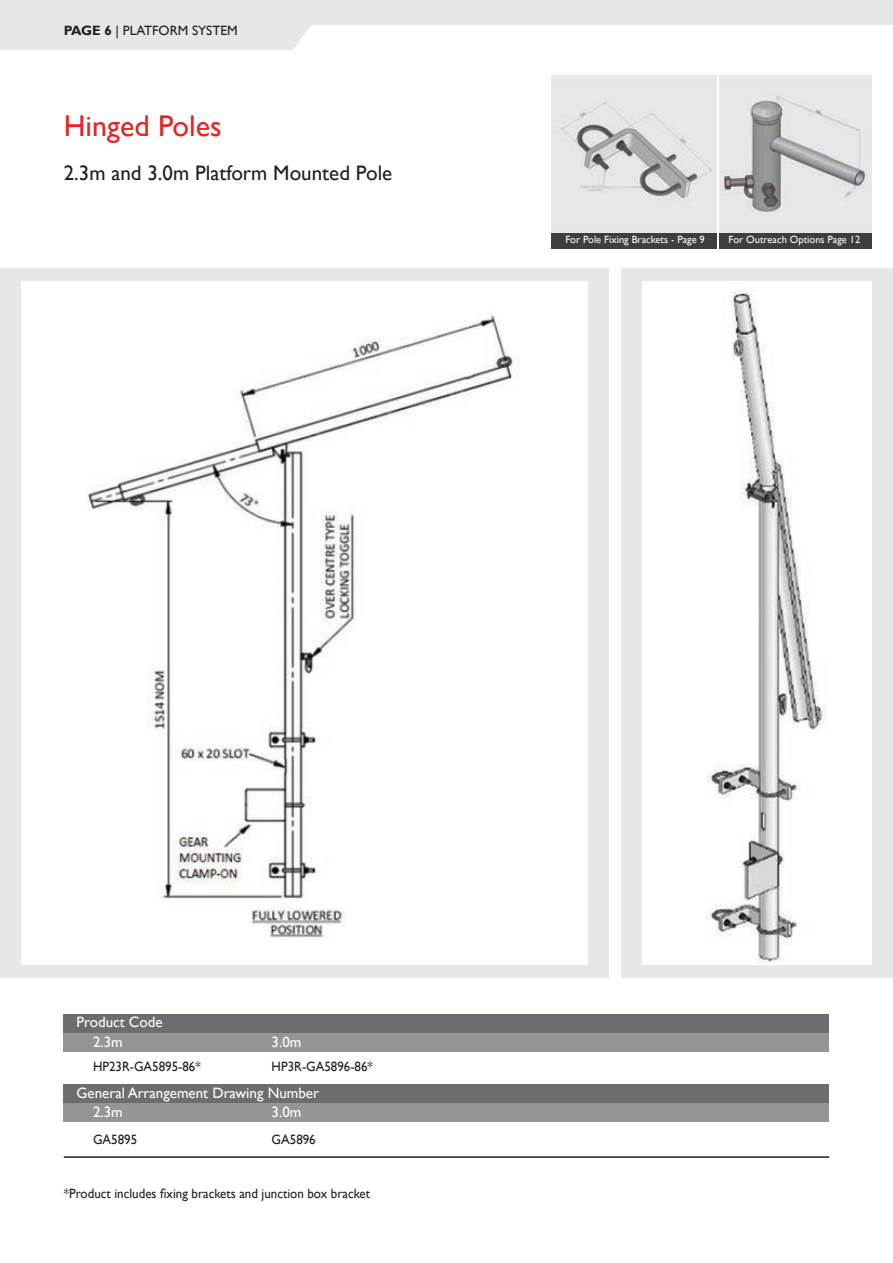
<style>
.page{position:relative;width:893px;height:1263px;background:#fff}
.page>*{position:absolute;margin:0;border:0;box-sizing:border-box;transform-origin:0 0}
.t1{font:30px "Gill Sans";color:#e32525}
.t2{font:21px "Gill Sans";color:#231f20}
.t3{font:15px/19.5px "Gill Sans";color:#fff}
.t4{font:13.5px "Gill Sans";color:#231f20;scale:.96 1}
.t5{font:13.5px "Gill Sans";color:#231f20}
.t6{font:10.5px "Gill Sans";color:#fff}
.s1{font-weight:700}
</style>
<div class="page">
<div style="left:0;top:268px;width:609px;height:710px;background:#e6e7e9"></div>
<div style="left:64px;top:1014px;width:765px;height:18px;background:#6c6d70"></div>
<div style="left:64px;top:1033px;width:765px;height:18px;background:#939598"></div>
<hr style="left:64px;top:1156px;width:765px;height:2px;background:#231f20">
<div style="left:64px;top:1084px;width:765px;height:18px;background:#6c6d70"></div>
<div style="left:64px;top:1104px;width:765px;height:18px;background:#939598"></div>
<div style="left:551px;top:75px;width:166px;height:158px;background:#e6e7e9"></div>
<div style="left:551px;top:233px;width:166px;height:16px;background:#3e3e3f"></div>
<img style="left:561px;top:101px;width:151px;height:98px">
<div style="left:719px;top:75px;width:153px;height:158px;background:#e6e7e9"></div>
<div style="left:719px;top:233px;width:153px;height:16px;background:#3e3e3f"></div>
<img style="left:722px;top:96px;width:144px;height:116px">
<div style="left:621px;top:268px;width:272px;height:710px;background:#e6e7e9"></div>
<div style="left:642px;top:281px;width:230px;height:683px;background:#fff"></div>
<img style="left:706px;top:290px;width:121px;height:673px">
<div style="left:21px;top:281px;width:566px;height:683px;background:#fff"></div>
<img style="left:88px;top:312px;width:425px;height:626px">
<svg style="left:0;top:0;width:893px;height:50px"></svg>
<p class="t5" style="left:64px;top:22px;width:176px"><span class="s1">PAGE 6</span> | PLATFORM SYSTEM</p>
<h1 class="t1" style="left:64px;top:108px;width:159px">Hinged Poles</h1>
<h2 class="t2" style="left:64px;top:161px;width:330px">2.3m and 3.0m Platform Mounted Pole</h2>
<p class="t6" style="left:565px;top:234px;width:141px">For Pole Fixing Brackets - Page 9</p>
<p class="t6" style="left:729px;top:234px;width:133px">For Outreach Options Page 12</p>
<p class="t3" style="left:93px;top:1012px;width:71px;text-indent:-16px">Product Code<br>2.3m</p>
<p class="t3" style="left:272px;top:1032px;width:31px">3.0m</p>
<p class="t4" style="left:93px;top:1058px;width:114px">HP23R-GA5895-86*</p>
<p class="t4" style="left:272px;top:1058px;width:107px">HP3R-GA5896-86*</p>
<p class="t3" style="left:77px;top:1083px;width:244px">General Arrangement Drawing Number</p>
<p class="t3" style="left:93px;top:1102px;width:31px">2.3m</p>
<p class="t3" style="left:272px;top:1102px;width:31px">3.0m</p>
<p class="t4" style="left:93px;top:1131px;width:47px">GA5895</p>
<p class="t4" style="left:272px;top:1131px;width:47px">GA5896</p>
<p class="t4" style="left:64px;top:1185px;width:321px">*Product includes fixing brackets and junction box bracket</p>
</div>
